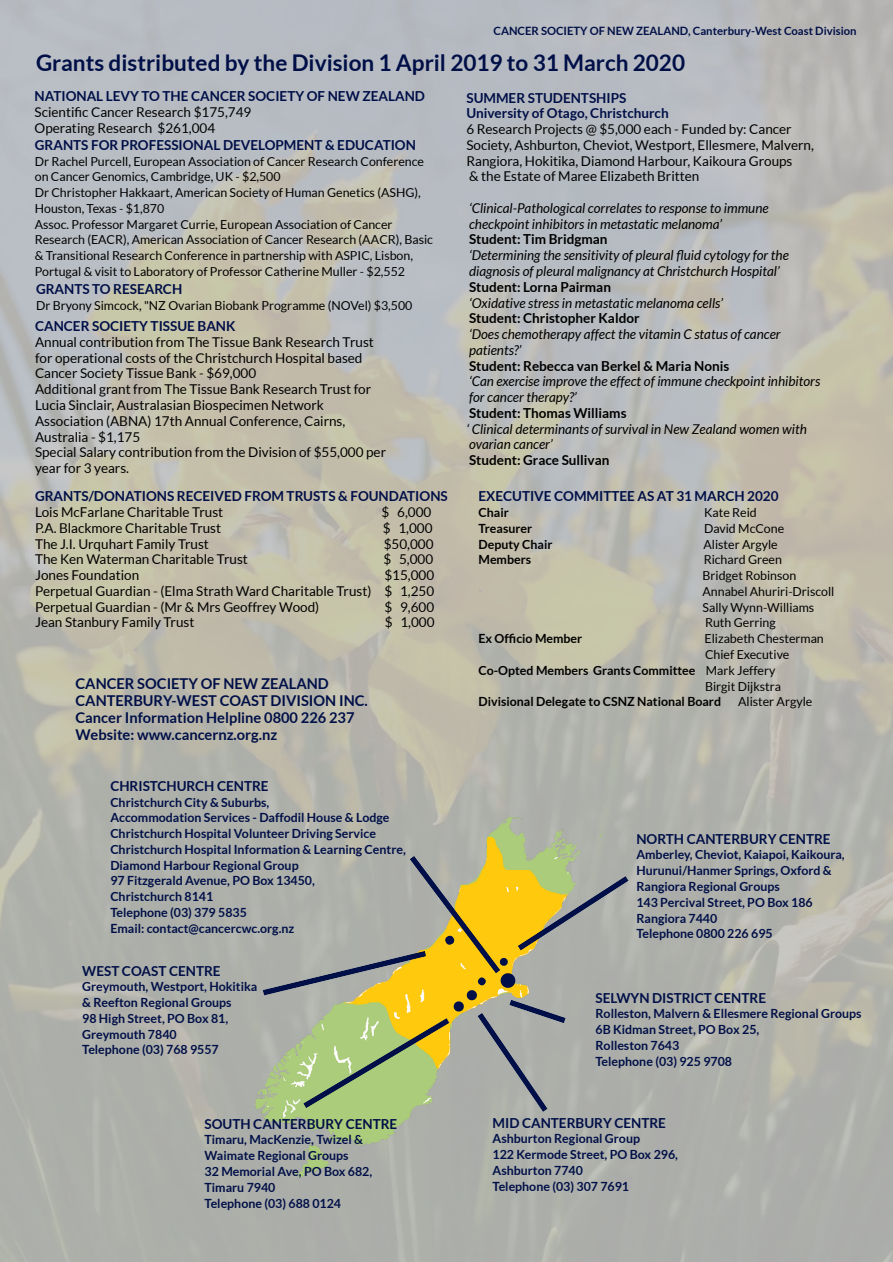
<style>
.page{position:relative;width:893px;height:1262px;background:#fff}
.page>*{position:absolute;margin:0;border:0;box-sizing:border-box;transform-origin:0 0}
.t1{font:700 22.5px "Lato";color:#000f47}
.t2{font:700 14.7px/17px "Lato";color:#000f47}
.t3{font:13.5px/15.8px "Lato";color:#000}
.t4{font:italic 13.5px/15.8px "Lato";color:#000}
.t5{font:700 13.5px/15.8px "Lato";color:#000f47}
.t6{font:700 13.5px "Lato";color:#000}
.t7{font:700 12.45px/15.8px "Lato";color:#000f47}
.t8{font:12.45px/15.8px "Lato";color:#000}
.t9{font:700 12.45px "Lato";color:#000}
.t10{font:700 11.25px "Lato";color:#000f47}
.s1{font-weight:400}
</style>
<div class="page">
<img style="left:256px;top:804px;width:469px;height:371px">
<svg style="left:263px;top:855px;width:365px;height:256px;background:#b3b184"></svg>
<p class="t10" style="left:493px;top:24px;width:364px">CANCER SOCIETY OF NEW ZEALAND, Canterbury-West Coast Division</p>
<h1 class="t1" style="left:36px;top:50px;width:650px">Grants distributed by the Division 1 April 2019 to 31 March 2020</h1>
<p class="t5" style="left:35px;top:88px;width:392px">NATIONAL LEVY TO THE CANCER SOCIETY OF NEW ZEALAND</p>
<p class="t3" style="left:35px;top:104px;width:218px">Scientific Cancer Research $175,749<br>Operating Research $261,004</p>
<p class="t5" style="left:466px;top:90px;width:204px">SUMMER STUDENTSHIPS<br>University of Otago, Christchurch</p>
<p class="t3" style="left:466px;top:121px;width:349px">6 Research Projects @ $5,000 each - Funded by: Cancer Society, Ashburton, Cheviot, Westport, Ellesmere, Malvern, Rangiora, Hokitika, Diamond Harbour, Kaikoura Groups<br>&amp; the Estate of Maree Elizabeth Britten</p>
<p class="t4" style="left:469px;top:201px;width:301px">‘Clinical-Pathological correlates to response to immune checkpoint inhibitors in metastatic melanoma’</p>
<p class="t6" style="left:469px;top:232px;width:140px">Student: Tim Bridgman</p>
<p class="t4" style="left:469px;top:248px;width:321px">‘Determining the sensitivity of pleural fluid cytology for the diagnosis of pleural malignancy at Christchurch Hospital’</p>
<p class="t6" style="left:469px;top:279px;width:143px">Student: Lorna Pairman</p>
<p class="t4" style="left:469px;top:295px;width:255px">‘Oxidative stress in metastatic melanoma cells’</p>
<p class="t6" style="left:469px;top:310px;width:172px">Student: Christopher Kaldor</p>
<p class="t4" style="left:469px;top:327px;width:313px">‘Does chemotherapy affect the vitamin C status of cancer patients?’</p>
<p class="t6" style="left:469px;top:358px;width:262px">Student: Rebecca van Berkel &amp; Maria Nonis</p>
<p class="t4" style="left:469px;top:374px;width:353px">‘Can exercise improve the effect of immune checkpoint inhibitors for cancer therapy?’</p>
<p class="t6" style="left:469px;top:405px;width:159px">Student: Thomas Williams</p>
<p class="t4" style="left:466px;top:421px;width:342px">‘ Clinical determinants of survival in New Zealand women with ovarian cancer’</p>
<p class="t6" style="left:469px;top:452px;width:142px">Student: Grace Sullivan</p>
<p class="t5" style="left:35px;top:137px;width:382px">GRANTS FOR PROFESSIONAL DEVELOPMENT &amp; EDUCATION</p>
<p class="t8" style="left:35px;top:153px;width:399px">Dr Rachel Purcell, European Association of Cancer Research Conference on Cancer Genomics, Cambridge, UK - $2,500<br>Dr Christopher Hakkaart, American Society of Human Genetics (ASHG), Houston, Texas - $1,870<br>Assoc. Professor Margaret Currie, European Association of Cancer Research (EACR), American Association of Cancer Research (AACR), Basic &amp; Transitional Research Conference in partnership with ASPIC, Lisbon, Portugal &amp; visit to Laboratory of Professor Catherine Muller - $2,552</p>
<p class="t5" style="left:36px;top:281px;width:148px">GRANTS TO RESEARCH</p>
<p class="t8" style="left:36px;top:297px;width:378px">Dr Bryony Simcock, "NZ Ovarian Biobank Programme (NOVel) $3,500</p>
<p class="t5" style="left:35px;top:318px;width:202px">CANCER SOCIETY TISSUE BANK</p>
<p class="t3" style="left:35px;top:334px;width:352px">Annual contribution from The Tissue Bank Research Trust for operational costs of the Christchurch Hospital based Cancer Society Tissue Bank - $69,000<br>Additional grant from The Tissue Bank Research Trust for Lucia Sinclair, Australasian Biospecimen Network Association (ABNA) 17th Annual Conference, Cairns, Australia - $1,175<br>Special Salary contribution from the Division of $55,000 per year for 3 years.</p>
<p class="t5" style="left:35px;top:488px;width:414px">GRANTS/DONATIONS RECEIVED FROM TRUSTS &amp; FOUNDATIONS</p>
<p class="t3" style="left:35px;top:504px;width:190px">Lois McFarlane Charitable Trust</p>
<p class="t3" style="left:381px;top:504px;width:51px">$ 6,000</p>
<p class="t3" style="left:35px;top:520px;width:188px">P.A. Blackmore Charitable Trust</p>
<p class="t3" style="left:383px;top:520px;width:51px">$ 1,000</p>
<p class="t3" style="left:35px;top:536px;width:175px">The J.I. Urquhart Family Trust</p>
<p class="t3" style="left:383px;top:536px;width:51px">$50,000</p>
<p class="t3" style="left:35px;top:551px;width:214px">The Ken Waterman Charitable Trust</p>
<p class="t3" style="left:383px;top:551px;width:51px">$ 5,000</p>
<p class="t3" style="left:35px;top:567px;width:106px">Jones Foundation</p>
<p class="t5" style="left:478px;top:488px;width:301px">EXECUTIVE COMMITTEE AS AT 31 MARCH 2020</p>
<p class="t9" style="left:478px;top:505px;width:32px">Chair</p>
<p class="t8" style="left:704px;top:504px;width:54px">Kate Reid</p>
<p class="t9" style="left:478px;top:521px;width:55px">Treasurer</p>
<p class="t8" style="left:704px;top:520px;width:82px">David McCone</p>
<p class="t9" style="left:478px;top:537px;width:75px">Deputy Chair</p>
<p class="t8" style="left:703px;top:536px;width:76px">Alister Argyle</p>
<p class="t9" style="left:478px;top:552px;width:54px">Members</p>
<p class="t8" style="left:702px;top:552px;width:133px">Richard Green<br>Bridget Robinson<br>Annabel Ahuriri-Driscoll<br>Sally Wynn-Williams<br>Ruth Gerring</p>
<p class="t9" style="left:478px;top:631px;width:105px">Ex Officio Member</p>
<p class="t8" style="left:704px;top:631px;width:121px">Elizabeth Chesterman</p>
<p class="t8" style="left:705px;top:646px;width:86px">Chief Executive</p>
<p class="t9" style="left:478px;top:663px;width:298px">Co-Opted Members Grants Committee <span class="s1">Mark Jeffery</span></p>
<p class="t8" style="left:705px;top:678px;width:77px">Birgit Dijkstra</p>
<p class="t9" style="left:478px;top:694px;width:244px">Divisional Delegate to CSNZ National Board</p>
<p class="t8" style="left:738px;top:694px;width:76px">Alister Argyle</p>
<p class="t3" style="left:35px;top:567px;width:400px;text-align:justify;text-indent:349px">$15,000<br>Perpetual Guardian - (Elma Strath Ward Charitable Trust) $ 1,250<br>Perpetual Guardian - (Mr &amp; Mrs Geoffrey Wood)</p>
<p class="t3" style="left:384px;top:599px;width:51px">$ 9,600</p>
<p class="t3" style="left:35px;top:614px;width:161px">Jean Stanbury Family Trust</p>
<p class="t3" style="left:385px;top:614px;width:51px">$ 1,000</p>
<p class="t2" style="left:75px;top:675px;width:294px">CANCER SOCIETY OF NEW ZEALAND CANTERBURY-WEST COAST DIVISION INC.<br>Cancer Information Helpline 0800 226 237<br>Website: www.cancernz.org.nz</p>
<p class="t5" style="left:110px;top:778px;width:160px">CHRISTCHURCH CENTRE</p>
<p class="t7" style="left:110px;top:794px;width:297px">Christchurch City &amp; Suburbs,<br>Accommodation Services - Daffodil House &amp; Lodge Christchurch Hospital Volunteer Driving Service Christchurch Hospital Information &amp; Learning Centre, Diamond Harbour Regional Group<br>97 Fitzgerald Avenue, PO Box 13450,<br>Christchurch 8141<br>Telephone (03) 379 5835<br>Email: contact@cancercwc.org.nz</p>
<p class="t5" style="left:82px;top:962px;width:140px">WEST COAST CENTRE</p>
<p class="t7" style="left:82px;top:978px;width:177px">Greymouth, Westport, Hokitika &amp; Reefton Regional Groups<br>98 High Street, PO Box 81,<br>Greymouth 7840<br>Telephone (03) 768 9557</p>
<p class="t5" style="left:204px;top:1115px;width:194px">SOUTH CANTERBURY CENTRE</p>
<p class="t7" style="left:204px;top:1131px;width:169px">Timaru, MacKenzie, Twizel &amp;<br>Waimate Regional Groups<br>32 Memorial Ave, PO Box 682,<br>Timaru 7940<br>Telephone (03) 688 0124</p>
<p class="t5" style="left:636px;top:830px;width:196px">NORTH CANTERBURY CENTRE</p>
<p class="t7" style="left:636px;top:847px;width:210px">Amberley, Cheviot, Kaiapoi, Kaikoura,<br>Hurunui/Hanmer Springs, Oxford &amp;<br>Rangiora Regional Groups<br>143 Percival Street, PO Box 186<br>Rangiora 7440<br>Telephone 0800 226 695</p>
<p class="t5" style="left:595px;top:989px;width:172px">SELWYN DISTRICT CENTRE</p>
<p class="t7" style="left:595px;top:1005px;width:268px">Rolleston, Malvern &amp; Ellesmere Regional Groups<br>6B Kidman Street, PO Box 25,<br>Rolleston 7643<br>Telephone (03) 925 9708</p>
<p class="t5" style="left:492px;top:1114px;width:175px">MID CANTERBURY CENTRE</p>
<p class="t7" style="left:492px;top:1130px;width:187px">Ashburton Regional Group<br>122 Kermode Street, PO Box 296,<br>Ashburton 7740<br>Telephone (03) 307 7691</p>
</div>
